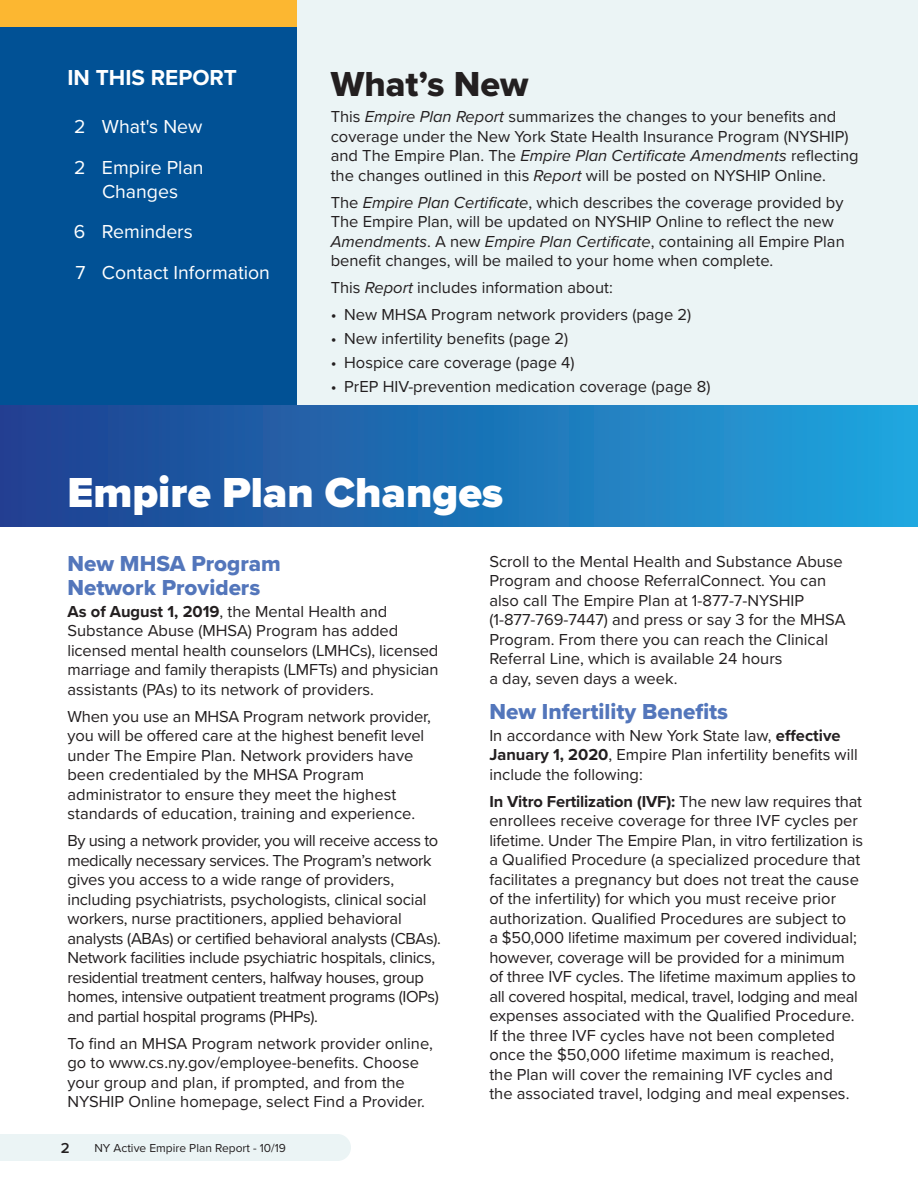
<style>
.page{position:relative;width:918px;height:1188px;background:#fff}
.page>*{position:absolute;margin:0;border:0;box-sizing:border-box;transform-origin:0 0}
._2019_EPR_Section_He{font:900 43.5px "Proxima Nova";color:#fff}
._2019_EPR_Whats_New{font:36px "Proxima Nova Extrabld";color:#231f20}
._2019_EPR_Primary_He{font:22.5px/24px "Proxima Nova Extrabld";color:#5376bb}
._2019_EPR_contents_t{font:700 22.5px "Proxima Nova";color:#fff}
._2019_EPR_contents{font:19.5px/24px "Proxima Nova";color:#fff;text-align:center}
._2019_EPR_Body_11_13{font:16.5px/19.5px "Proxima Nova";color:#231f20}
._2019_EPR_Body_11_13-2{font:16.5px/19.5px "Proxima Nova";letter-spacing:-.02em;color:#231f20}
._2019_EPR_Bullet_par{font:16.5px "Proxima Nova";color:#231f20}
.t1{font:600 15px "Proxima Nova";color:#231f20}
.t2{font:12px "Proxima Nova";color:#231f20}
.s1{font-style:italic}
.s2{font-weight:700}
</style>
<div class="page">
<div style="left:324px;top:1134px;width:27px;height:27px;background:#ebf4f5;border-radius:50%"></div>
<div style="left:0;top:1134px;width:338px;height:27px;background:#ebf4f5"></div>
<div style="left:297px;top:0;width:621px;height:405px;background:#ebf4f5"></div>
<div style="left:0;top:0;width:297px;height:405px;background:#015195"></div>
<div style="left:0;top:0;width:297px;height:27px;background:#fcb731"></div>
<div style="left:0;top:405px;width:918px;height:121px;background:linear-gradient(to right,#1f3e8f,#20a5dd)"></div>
<p class="_2019_EPR_contents_t" style="left:68px;top:61px;width:171px">IN THIS REPORT</p>
<p class="_2019_EPR_contents" style="left:74px;top:113px;width:130px">2 What's New</p>
<p class="_2019_EPR_contents" style="left:74px;top:154px;width:131px">2 Empire Plan<br>Changes</p>
<p class="_2019_EPR_contents" style="left:74px;top:219px;width:120px">6 Reminders</p>
<p class="_2019_EPR_contents" style="left:75px;top:260px;width:196px">7 Contact Information</p>
<p class="_2019_EPR_Whats_New" style="left:331px;top:57px;width:199px">What’s New</p>
<p class="_2019_EPR_Body_11_13" style="left:331px;top:106px;width:530px">This <span class="s1">Empire Plan Report</span> summarizes the changes to your benefits and coverage under the New York State Health Insurance Program (NYSHIP) and The Empire Plan. The <span class="s1">Empire Plan Certificate Amendments</span> reflecting the changes outlined in this <span class="s1">Report</span> will be posted on NYSHIP Online.</p>
<p class="_2019_EPR_Body_11_13" style="left:331px;top:192px;width:516px">The <span class="s1">Empire Plan Certificate</span>, which describes the coverage provided by The Empire Plan, will be updated on NYSHIP Online to reflect the new <span class="s1">Amendments</span>. A new <span class="s1">Empire Plan Certificate</span>, containing all Empire Plan benefit changes, will be mailed to your home when complete.</p>
<p class="_2019_EPR_Body_11_13" style="left:331px;top:277px;width:284px">This <span class="s1">Report</span> includes information about:</p>
<p class="_2019_EPR_Bullet_par" style="left:331px;top:302px;width:362px">• New MHSA Program network providers (page 2)</p>
<p class="_2019_EPR_Bullet_par" style="left:331px;top:326px;width:239px">• New infertility benefits (page 2)</p>
<p class="_2019_EPR_Bullet_par" style="left:331px;top:350px;width:245px">• Hospice care coverage (page 4)</p>
<p class="_2019_EPR_Bullet_par" style="left:331px;top:374px;width:381px">• PrEP HIV-prevention medication coverage (page 8)</p>
<p class="_2019_EPR_Section_He" style="left:68px;top:460px;width:437px">Empire Plan Changes</p>
<p class="_2019_EPR_Primary_He" style="left:68px;top:551px;width:215px">New MHSA Program<br>Network Providers</p>
<p class="_2019_EPR_Body_11_13" style="left:68px;top:601px;width:373px"><span class="s2">As of August 1, 2019</span>, the Mental Health and Substance Abuse (MHSA) Program has added licensed mental health counselors (LMHCs), licensed marriage and family therapists (LMFTs) and physician assistants (PAs) to its network of providers.</p>
<p class="_2019_EPR_Body_11_13" style="left:68px;top:706px;width:365px">When you use an MHSA Program network provider, you will be offered care at the highest benefit level under The Empire Plan. Network providers have been credentialed by the MHSA Program administrator to ensure they meet the highest standards of education, training and experience.</p>
<p class="_2019_EPR_Body_11_13-2" style="left:68px;top:830px;width:375px">By using a network provider, you will receive access to medically necessary services. The Program’s network gives you access to a wide range of providers, including psychiatrists, psychologists, clinical social workers, nurse practitioners, applied behavioral analysts (ABAs) or certified behavioral analysts (CBAs).<br>Network facilities include psychiatric hospitals, clinics, residential treatment centers, halfway houses, group homes, intensive outpatient treatment programs (IOPs) and partial hospital programs (PHPs).</p>
<p class="_2019_EPR_Body_11_13" style="left:68px;top:1033px;width:367px">To find an MHSA Program network provider online, go to www.cs.ny.gov/employee-benefits. Choose your group and plan, if prompted, and from the NYSHIP Online homepage, select Find a Provider.</p>
<p class="t1" style="left:61px;top:1137px;width:10px">2</p>
<p class="t2" style="left:94px;top:1139px;width:193px">NY Active Empire Plan Report - 10/19</p>
<p class="_2019_EPR_Body_11_13" style="left:489px;top:551px;width:358px">Scroll to the Mental Health and Substance Abuse Program and choose ReferralConnect. You can also call The Empire Plan at 1-877-7-NYSHIP (1-877-769-7447) and press or say 3 for the MHSA Program. From there you can reach the Clinical Referral Line, which is available 24 hours<br>a day, seven days a week.</p>
<p class="_2019_EPR_Primary_He" style="left:489px;top:699px;width:240px">New Infertility Benefits</p>
<p class="_2019_EPR_Body_11_13" style="left:489px;top:725px;width:370px">In accordance with New York State law, <span class="s2">effective<br>January 1, 2020</span>, Empire Plan infertility benefits will include the following:</p>
<p class="_2019_EPR_Body_11_13" style="left:489px;top:791px;width:375px"><span class="s2">In Vitro Fertilization (IVF):</span> The new law requires that enrollees receive coverage for three IVF cycles per lifetime. Under The Empire Plan, in vitro fertilization is a Qualified Procedure (a specialized procedure that facilitates a pregnancy but does not treat the cause of the infertility) for which you must receive prior authorization. Qualified Procedures are subject to<br>a $50,000 lifetime maximum per covered individual; however, coverage will be provided for a minimum<br>of three IVF cycles. The lifetime maximum applies to all covered hospital, medical, travel, lodging and meal expenses associated with the Qualified Procedure.<br>If the three IVF cycles have not been completed once the $50,000 lifetime maximum is reached,<br>the Plan will cover the remaining IVF cycles and<br>the associated travel, lodging and meal expenses.</p>
</div>
